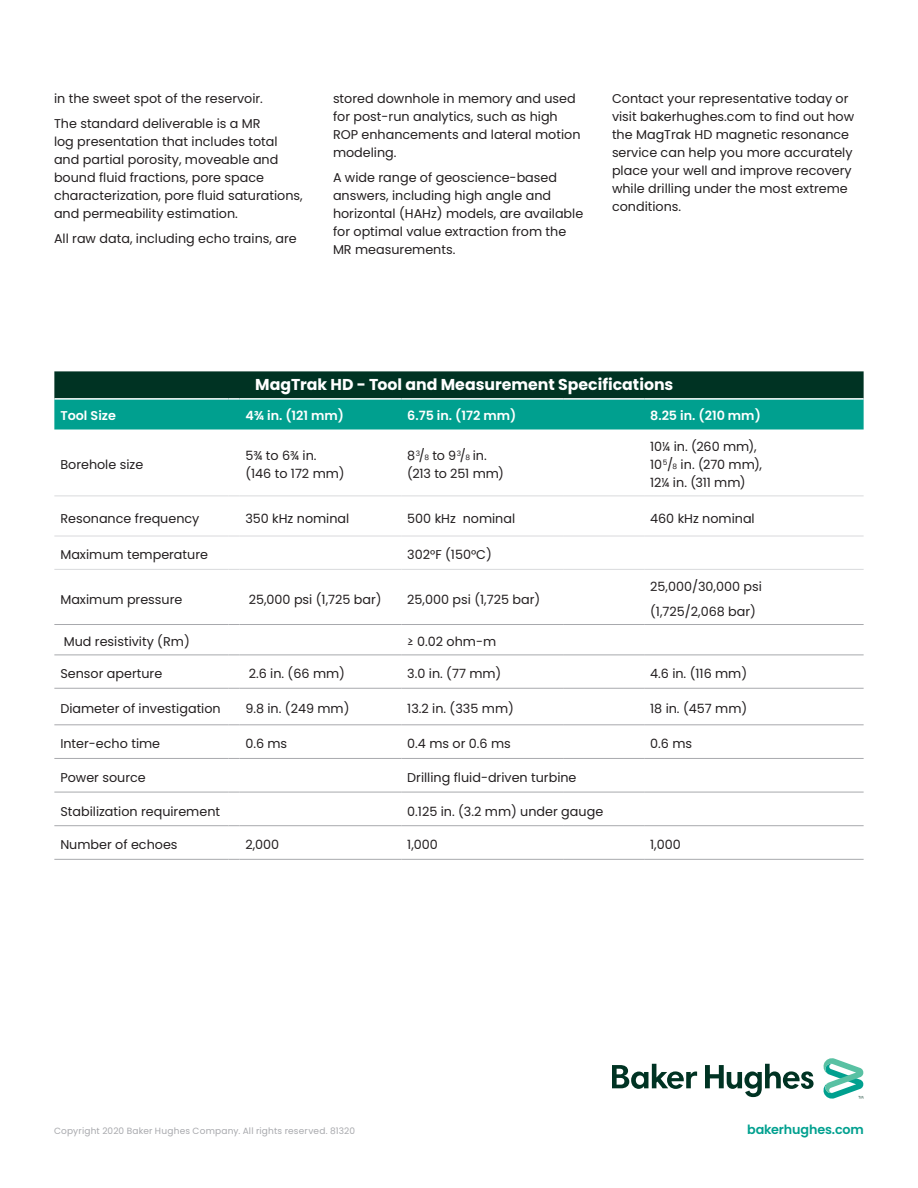
<style>
.page{position:relative;width:918px;height:1188px;background:#fff}
.page>*{position:absolute;margin:0;border:0;box-sizing:border-box;transform-origin:0 0}
.t1{font:700 15.75px "Poppins";color:#fff}
._8_5pt-body_text-OFS{font:12.75px/18px "Poppins";color:#231f20}
._8_5pt-Table-body-OF{font:12.75px/18px "Poppins";color:#231f20}
._9_5pt_12-body_text{font:12.75px/18px "Poppins";color:#231f20}
._8_5pt-Table-TOP-Sub{font:600 12.75px "Poppins";color:#fff}
.t2{font:600 12.75px "Poppins";letter-spacing:-.01em;color:#00a08f}
.t3{font:9px "Poppins";letter-spacing:.02em;color:#a8a9ad}
.s1{font-size:7.5px}
</style>
<div class="page">
<svg style="left:54px;top:371px;width:810px;height:59px;background:#056f5f"></svg>
<hr style="left:239px;top:398px;width:162px;height:2px;background:#fff">
<hr style="left:401px;top:398px;width:162px;height:2px;background:#fff">
<hr style="left:563px;top:398px;width:81px;height:2px;background:#fff">
<hr style="left:644px;top:398px;width:220px;height:2px;background:#fff">
<hr style="left:54px;top:496px;width:174px;height:1px;background:#d9dadc">
<hr style="left:239px;top:496px;width:162px;height:1px;background:#d9dadc">
<hr style="left:401px;top:496px;width:162px;height:1px;background:#d9dadc">
<hr style="left:563px;top:496px;width:81px;height:1px;background:#d9dadc">
<hr style="left:644px;top:496px;width:220px;height:1px;background:#d9dadc">
<hr style="left:54px;top:536px;width:174px;height:1px;background:#d9dadc">
<hr style="left:239px;top:536px;width:162px;height:1px;background:#d9dadc">
<hr style="left:401px;top:536px;width:162px;height:1px;background:#d9dadc">
<hr style="left:563px;top:536px;width:81px;height:1px;background:#d9dadc">
<hr style="left:644px;top:536px;width:220px;height:1px;background:#d9dadc">
<hr style="left:54px;top:569px;width:174px;height:1px;background:#d9dadc">
<hr style="left:239px;top:569px;width:162px;height:1px;background:#d9dadc">
<hr style="left:401px;top:569px;width:162px;height:1px;background:#d9dadc">
<hr style="left:563px;top:569px;width:81px;height:1px;background:#d9dadc">
<hr style="left:644px;top:569px;width:220px;height:1px;background:#d9dadc">
<hr style="left:54px;top:624px;width:174px;height:1px;background:#a8a9ad">
<hr style="left:239px;top:624px;width:162px;height:1px;background:#a8a9ad">
<hr style="left:401px;top:624px;width:162px;height:1px;background:#a8a9ad">
<hr style="left:563px;top:624px;width:81px;height:1px;background:#a8a9ad">
<hr style="left:644px;top:624px;width:220px;height:1px;background:#a8a9ad">
<hr style="left:54px;top:655px;width:174px;height:1px;background:#a8a9ad">
<hr style="left:239px;top:655px;width:162px;height:1px;background:#a8a9ad">
<hr style="left:401px;top:655px;width:162px;height:1px;background:#a8a9ad">
<hr style="left:563px;top:655px;width:81px;height:1px;background:#a8a9ad">
<hr style="left:644px;top:655px;width:220px;height:1px;background:#a8a9ad">
<hr style="left:54px;top:688px;width:174px;height:1px;background:#a8a9ad">
<hr style="left:239px;top:688px;width:162px;height:1px;background:#a8a9ad">
<hr style="left:401px;top:688px;width:162px;height:1px;background:#a8a9ad">
<hr style="left:563px;top:688px;width:81px;height:1px;background:#a8a9ad">
<hr style="left:644px;top:688px;width:220px;height:1px;background:#a8a9ad">
<hr style="left:54px;top:724px;width:174px;height:1px;background:#a8a9ad">
<hr style="left:239px;top:724px;width:162px;height:1px;background:#a8a9ad">
<hr style="left:401px;top:724px;width:162px;height:1px;background:#a8a9ad">
<hr style="left:563px;top:724px;width:81px;height:1px;background:#a8a9ad">
<hr style="left:644px;top:724px;width:220px;height:1px;background:#a8a9ad">
<hr style="left:54px;top:758px;width:174px;height:1px;background:#a8a9ad">
<hr style="left:239px;top:758px;width:162px;height:1px;background:#a8a9ad">
<hr style="left:401px;top:758px;width:162px;height:1px;background:#a8a9ad">
<hr style="left:563px;top:758px;width:81px;height:1px;background:#a8a9ad">
<hr style="left:644px;top:758px;width:220px;height:1px;background:#a8a9ad">
<hr style="left:54px;top:792px;width:174px;height:1px;background:#a8a9ad">
<hr style="left:239px;top:792px;width:162px;height:1px;background:#a8a9ad">
<hr style="left:401px;top:792px;width:162px;height:1px;background:#a8a9ad">
<hr style="left:563px;top:792px;width:81px;height:1px;background:#a8a9ad">
<hr style="left:644px;top:792px;width:220px;height:1px;background:#a8a9ad">
<hr style="left:54px;top:825px;width:174px;height:1px;background:#a8a9ad">
<hr style="left:239px;top:825px;width:162px;height:1px;background:#a8a9ad">
<hr style="left:401px;top:825px;width:162px;height:1px;background:#a8a9ad">
<hr style="left:563px;top:825px;width:81px;height:1px;background:#a8a9ad">
<hr style="left:644px;top:825px;width:220px;height:1px;background:#a8a9ad">
<hr style="left:54px;top:859px;width:174px;height:1px;background:#a8a9ad">
<hr style="left:239px;top:859px;width:162px;height:1px;background:#a8a9ad">
<hr style="left:401px;top:859px;width:162px;height:1px;background:#a8a9ad">
<hr style="left:563px;top:859px;width:81px;height:1px;background:#a8a9ad">
<hr style="left:644px;top:859px;width:220px;height:1px;background:#a8a9ad">
<svg style="left:612px;top:1058px;width:252px;height:41px"></svg>
<p class="_8_5pt-body_text-OFS" style="left:54px;top:90px;width:210px">in the sweet spot of the reservoir.</p>
<p class="_8_5pt-body_text-OFS" style="left:54px;top:115px;width:250px">The standard deliverable is a MR<br>log presentation that includes total and partial porosity, moveable and bound fluid fractions, pore space characterization, pore fluid saturations, and permeability estimation.</p>
<p class="_8_5pt-body_text-OFS" style="left:54px;top:229px;width:244px">All raw data, including echo trains, are</p>
<p class="_8_5pt-body_text-OFS" style="left:333px;top:90px;width:249px">stored downhole in memory and used for post-run analytics, such as high<br>ROP enhancements and lateral motion modeling.</p>
<p class="_8_5pt-body_text-OFS" style="left:333px;top:169px;width:252px">A wide range of geoscience-based answers, including high angle and horizontal (HAHz) models, are available for optimal value extraction from the<br>MR measurements.</p>
<p class="_8_5pt-body_text-OFS" style="left:612px;top:90px;width:244px">Contact your representative today or visit bakerhughes.com to find out how the MagTrak HD magnetic resonance service can help you more accurately place your well and improve recovery while drilling under the most extreme conditions.</p>
<p class="t1" style="left:255px;top:375px;width:420px">MagTrak HD - Tool and Measurement Specifications</p>
<p class="_8_5pt-Table-TOP-Sub" style="left:60px;top:408px;width:57px">Tool Size</p>
<p class="_8_5pt-Table-TOP-Sub" style="left:245px;top:408px;width:100px">4¾ in. (121 mm)</p>
<p class="_8_5pt-Table-TOP-Sub" style="left:407px;top:408px;width:111px">6.75 in. (172 mm)</p>
<p class="_8_5pt-Table-TOP-Sub" style="left:650px;top:408px;width:112px">8.25 in. (210 mm)</p>
<p class="_8_5pt-Table-body-OF" style="left:60px;top:456px;width:84px">Borehole size</p>
<p class="_8_5pt-Table-body-OF" style="left:245px;top:447px;width:101px">5¾ to 6¾ in. (146 to 172 mm)</p>
<p class="_9_5pt_12-body_text" style="left:407px;top:447px;width:98px">8<sup>3</sup>/<span class="s1">8</span> to 9<sup>3</sup>/<span class="s1">8</span> in. (213 to 251 mm)</p>
<p class="_9_5pt_12-body_text" style="left:650px;top:438px;width:113px">10¼ in. (260 mm),<br>10<sup>5</sup>/<span class="s1">8</span> in. (270 mm),<br>12¼ in. (311 mm)</p>
<p class="_8_5pt-Table-body-OF" style="left:60px;top:509px;width:141px">Resonance frequency</p>
<p class="_8_5pt-Table-body-OF" style="left:245px;top:509px;width:106px">350 kHz nominal</p>
<p class="_8_5pt-Table-body-OF" style="left:407px;top:509px;width:109px">500 kHz nominal</p>
<p class="_8_5pt-Table-body-OF" style="left:650px;top:509px;width:106px">460 kHz nominal</p>
<p class="_8_5pt-Table-body-OF" style="left:60px;top:546px;width:149px">Maximum temperature</p>
<p class="_8_5pt-Table-body-OF" style="left:407px;top:546px;width:86px">302°F (150°C)</p>
<p class="_8_5pt-Table-body-OF" style="left:60px;top:590px;width:124px">Maximum pressure</p>
<p class="_8_5pt-Table-body-OF" style="left:249px;top:590px;width:134px">25,000 psi (1,725 bar)</p>
<p class="_8_5pt-Table-body-OF" style="left:407px;top:590px;width:134px">25,000 psi (1,725 bar)</p>
<p class="_8_5pt-Table-body-OF" style="left:650px;top:578px;width:113px">25,000/30,000 psi</p>
<p class="_8_5pt-Table-body-OF" style="left:650px;top:603px;width:107px">(1,725/2,068 bar)</p>
<p class="_8_5pt-Table-body-OF" style="left:64px;top:633px;width:128px">Mud resistivity (Rm)</p>
<p class="_8_5pt-Table-body-OF" style="left:407px;top:633px;width:90px">≥ 0.02 ohm-m</p>
<p class="_8_5pt-Table-body-OF" style="left:60px;top:665px;width:103px">Sensor aperture</p>
<p class="_8_5pt-Table-body-OF" style="left:249px;top:665px;width:98px">2.6 in. (66 mm)</p>
<p class="_8_5pt-Table-body-OF" style="left:407px;top:665px;width:96px">3.0 in. (77 mm)</p>
<p class="_8_5pt-Table-body-OF" style="left:650px;top:665px;width:99px">4.6 in. (116 mm)</p>
<p class="_8_5pt-Table-body-OF" style="left:60px;top:700px;width:162px">Diameter of investigation</p>
<p class="_8_5pt-Table-body-OF" style="left:245px;top:700px;width:106px">9.8 in. (249 mm)</p>
<p class="_8_5pt-Table-body-OF" style="left:407px;top:700px;width:108px">13.2 in. (335 mm)</p>
<p class="_8_5pt-Table-body-OF" style="left:650px;top:700px;width:99px">18 in. (457 mm)</p>
<p class="_8_5pt-Table-body-OF" style="left:60px;top:735px;width:101px">Inter-echo time</p>
<p class="_8_5pt-Table-body-OF" style="left:245px;top:735px;width:43px">0.6 ms</p>
<p class="_8_5pt-Table-body-OF" style="left:407px;top:735px;width:105px">0.4 ms or 0.6 ms</p>
<p class="_8_5pt-Table-body-OF" style="left:650px;top:735px;width:43px">0.6 ms</p>
<p class="_8_5pt-Table-body-OF" style="left:60px;top:769px;width:87px">Power source</p>
<p class="_8_5pt-Table-body-OF" style="left:407px;top:769px;width:171px">Drilling fluid-driven turbine</p>
<p class="_8_5pt-Table-body-OF" style="left:60px;top:802px;width:161px">Stabilization requirement</p>
<p class="_8_5pt-Table-body-OF" style="left:407px;top:802px;width:197px">0.125 in. (3.2 mm) under gauge</p>
<p class="_8_5pt-Table-body-OF" style="left:60px;top:836px;width:119px">Number of echoes</p>
<p class="_8_5pt-Table-body-OF" style="left:245px;top:836px;width:35px">2,000</p>
<p class="_8_5pt-Table-body-OF" style="left:407px;top:836px;width:32px">1,000</p>
<p class="_8_5pt-Table-body-OF" style="left:650px;top:836px;width:32px">1,000</p>
<p class="t3" style="left:54px;top:1126px;width:303px">Copyright 2020 Baker Hughes Company. All rights reserved. 81320</p>
<p class="t2" style="left:747px;top:1122px;width:118px">bakerhughes.com</p>
</div>
